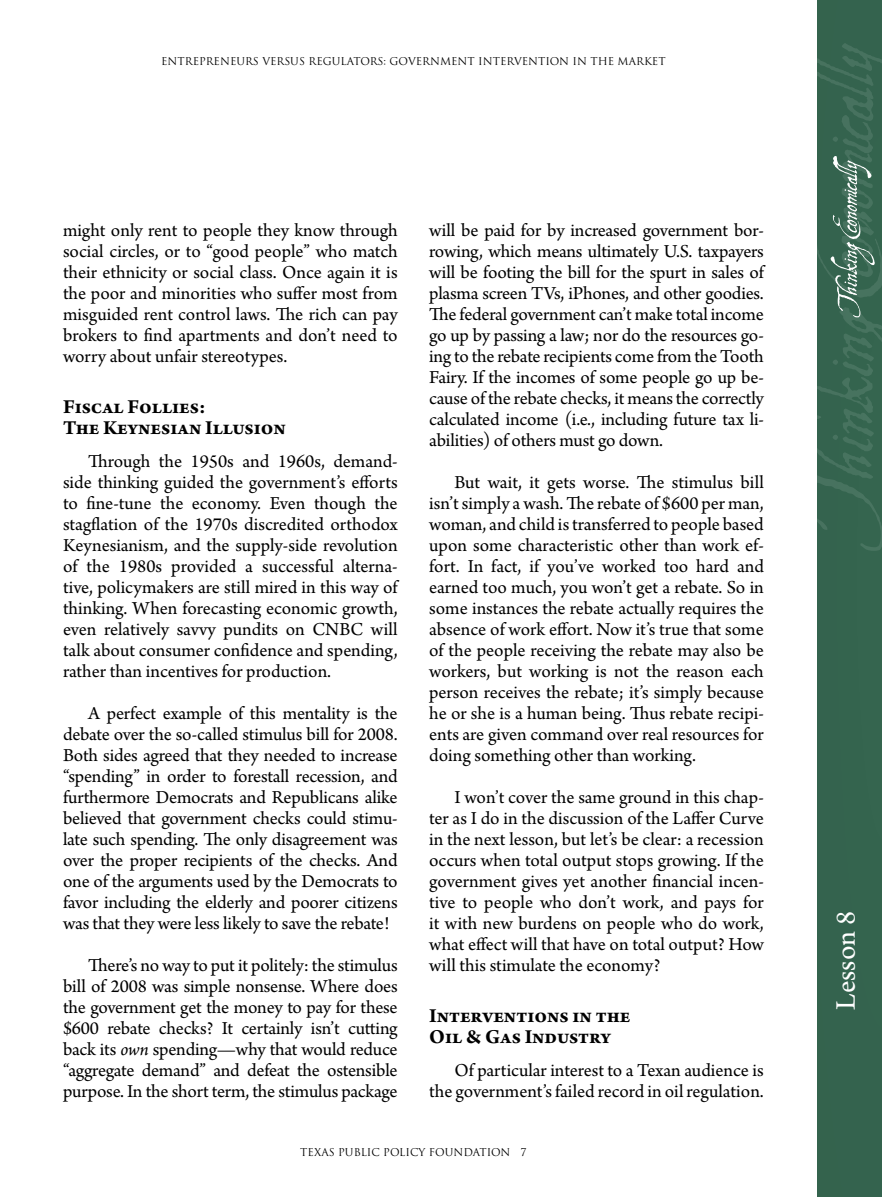
<style>
.page{position:relative;width:882px;height:1197px;background:#fff}
.page>*{position:absolute;margin:0;border:0;box-sizing:border-box;transform-origin:0 0}
.t1{font:29.75px "Arno Pro";letter-spacing:-.005em;color:#fff}
.t2{font:700 21px/21px "Arno Pro";color:#000}
.t3{font:19.25px/21px "Arno Pro";letter-spacing:-.005em;color:#000;text-align:justify}
.t4{font:10.5px "Trajan Pro";color:#000}
.s1{font-style:italic}
</style>
<div class="page">
<div style="left:817px;top:0;width:65px;height:1197px;background:#34634e"></div>
<svg style="left:817px;top:43px;width:65px;height:508px"></svg>
<svg style="left:831px;top:156px;width:44px;height:161px"></svg>
<p class="t4" style="left:161px;top:54px;width:505px">ENTREPRENEURS VERSUS REGULATORS: GOVERNMENT INTERVENTION I N THE MARKET</p>
<p class="t3" style="left:63px;top:221px;width:336px">might only rent to people they know through social circles, or to “good people” who match their ethnicity or social class. Once again it is the poor and minorities who suffer most from misguided rent control laws. The rich can pay brokers to find apartments and don’t need to worry about unfair stereotypes.</p>
<p class="t2" style="left:63px;top:397px;width:224px">Fiscal Follies:<br>The Keynesian Illusion</p>
<p class="t3" style="left:63px;top:452px;width:336px;text-indent:25px">Through the 1950s and 1960s, demand&shy;side thinking guided the government’s efforts to fine-tune the economy. Even though the stagflation of the 1970s discredited orthodox Keynesianism, and the supply-side revolution of the 1980s provided a successful alterna&shy;tive, policymakers are still mired in this way of thinking. When forecasting economic growth, even relatively savvy pundits on CNBC will talk about consumer confidence and spending, rather than incentives for production.</p>
<p class="t3" style="left:63px;top:704px;width:336px;text-indent:25px">A perfect example of this mentality is the debate over the so-called stimulus bill for 2008.<br>Both sides agreed that they needed to increase “spending” in order to forestall recession, and furthermore Democrats and Republicans alike believed that government checks could stimu&shy;late such spending. The only disagreement was over the proper recipients of the checks. And one of the arguments used by the Democrats to favor including the elderly and poorer citizens was that they were less likely to save the rebate!</p>
<p class="t3" style="left:63px;top:956px;width:336px;text-indent:25px">There’s no way to put it politely: the stimulus bill of 2008 was simple nonsense. Where does the government get the money to pay for these $600 rebate checks? It certainly isn’t cutting back its <span class="s1">own</span> spending—why that would reduce “aggregate demand” and defeat the ostensible purpose. In the short term, the stimulus package</p>
<p class="t3" style="left:429px;top:221px;width:336px">will be paid for by increased government bor&shy;rowing, which means ultimately U.S. taxpayers will be footing the bill for the spurt in sales of plasma screen TVs, iPhones, and other goodies.<br>The federal government can’t make total income go up by passing a law; nor do the resources go&shy;ing to the rebate recipients come from the Tooth Fairy. If the incomes of some people go up be&shy;cause of the rebate checks, it means the correctly calculated income (i.e., including future tax li&shy;abilities) of others must go down.</p>
<p class="t3" style="left:429px;top:473px;width:336px;text-indent:25px">But wait, it gets worse. The stimulus bill isn’t simply a wash. The rebate of $600 per man, woman, and child is transferred to people based upon some characteristic other than work ef&shy;fort. In fact, if you’ve worked too hard and earned too much, you won’t get a rebate. So in some instances the rebate actually requires the absence of work effort. Now it’s true that some of the people receiving the rebate may also be workers, but working is not the reason each person receives the rebate; it’s simply because he or she is a human being. Thus rebate recipi&shy;ents are given command over real resources for doing something other than working.</p>
<p class="t3" style="left:429px;top:788px;width:336px;text-indent:25px">I won’t cover the same ground in this chap&shy;ter as I do in the discussion of the Laffer Curve in the next lesson, but let’s be clear: a recession occurs when total output stops growing. If the government gives yet another financial incen&shy;tive to people who don’t work, and pays for it with new burdens on people who do work, what effect will that have on total output? How will this stimulate the economy?</p>
<p class="t2" style="left:429px;top:1006px;width:203px">Interventions in the<br>Oil &amp; Gas Industry</p>
<p class="t3" style="left:429px;top:1061px;width:336px;text-align:right">Of particular interest to a Texan audience is the government’s failed record in oil regulation.</p>
<p class="t4" style="left:300px;top:1145px;width:228px">TEXAS PUBLIC POLICY FOUNDATION 7</p>
<h1 class="t1" style="left:829px;top:1010px;width:100px;rotate:-90deg">Lesson 8</h1>
</div>
